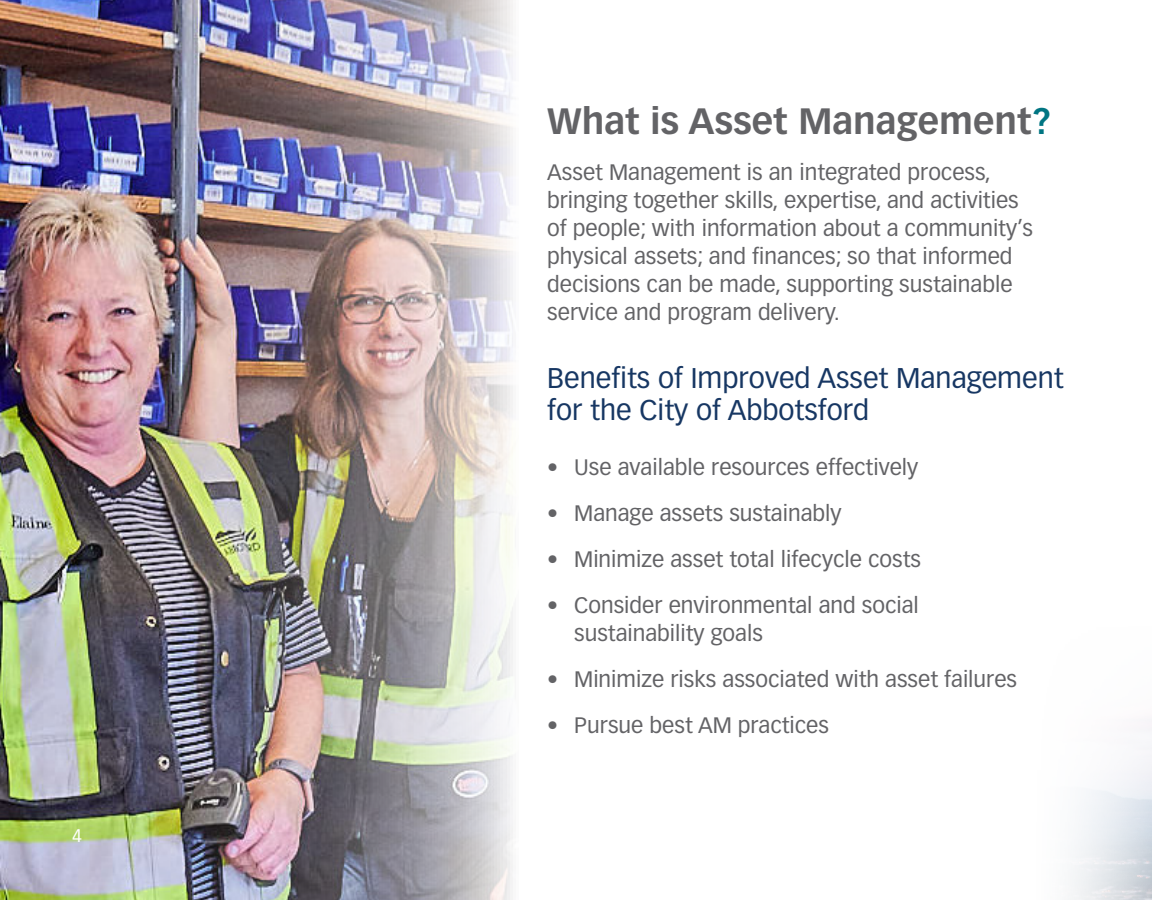
<style>
.page{position:relative;width:1152px;height:900px;background:#fff}
.page>*{position:absolute;margin:0;border:0;box-sizing:border-box;transform-origin:0 0}
.subheader_22{font:700 36px "Vectora LT Std";color:#636366}
.subheader_22-2{font:28px/32px "Vectora LT Std";color:#173763}
.subheader_22-3{font:22px/28px "Vectora LT Std";color:#636366}
.subheader_16{font:18px "Vectora LT Std";color:#fff}
.s1{color:#007582}
</style>
<div class="page">
<img style="left:0;top:0;width:513px;height:900px">
<p class="subheader_16" style="left:72px;top:825px;width:12px">4</p>
<p class="subheader_22" style="left:547px;top:99px;width:505px">What is Asset Management<span class="s1">?</span></p>
<p class="subheader_22-3" style="left:547px;top:158px;width:487px">Asset Management is an integrated process, bringing together skills, expertise, and activities of people; with information about a community’s physical assets; and finances; so that informed decisions can be made, supporting sustainable service and program delivery.</p>
<p class="subheader_22-2" style="left:547px;top:362px;width:518px">Benefits of Improved Asset Management for the City of Abbotsford</p>
<p class="subheader_22-3" style="left:547px;top:453px;width:373px">• Use available resources effectively</p>
<p class="subheader_22-3" style="left:547px;top:499px;width:296px">• Manage assets sustainably</p>
<p class="subheader_22-3" style="left:547px;top:545px;width:375px">• Minimize asset total lifecycle costs</p>
<p class="subheader_22-3" style="left:574px;top:591px;width:346px;text-indent:-27px">• Consider environmental and social sustainability goals</p>
<p class="subheader_22-3" style="left:547px;top:665px;width:472px">• Minimize risks associated with asset failures</p>
<p class="subheader_22-3" style="left:547px;top:711px;width:283px">• Pursue best AM practices</p>
</div>
